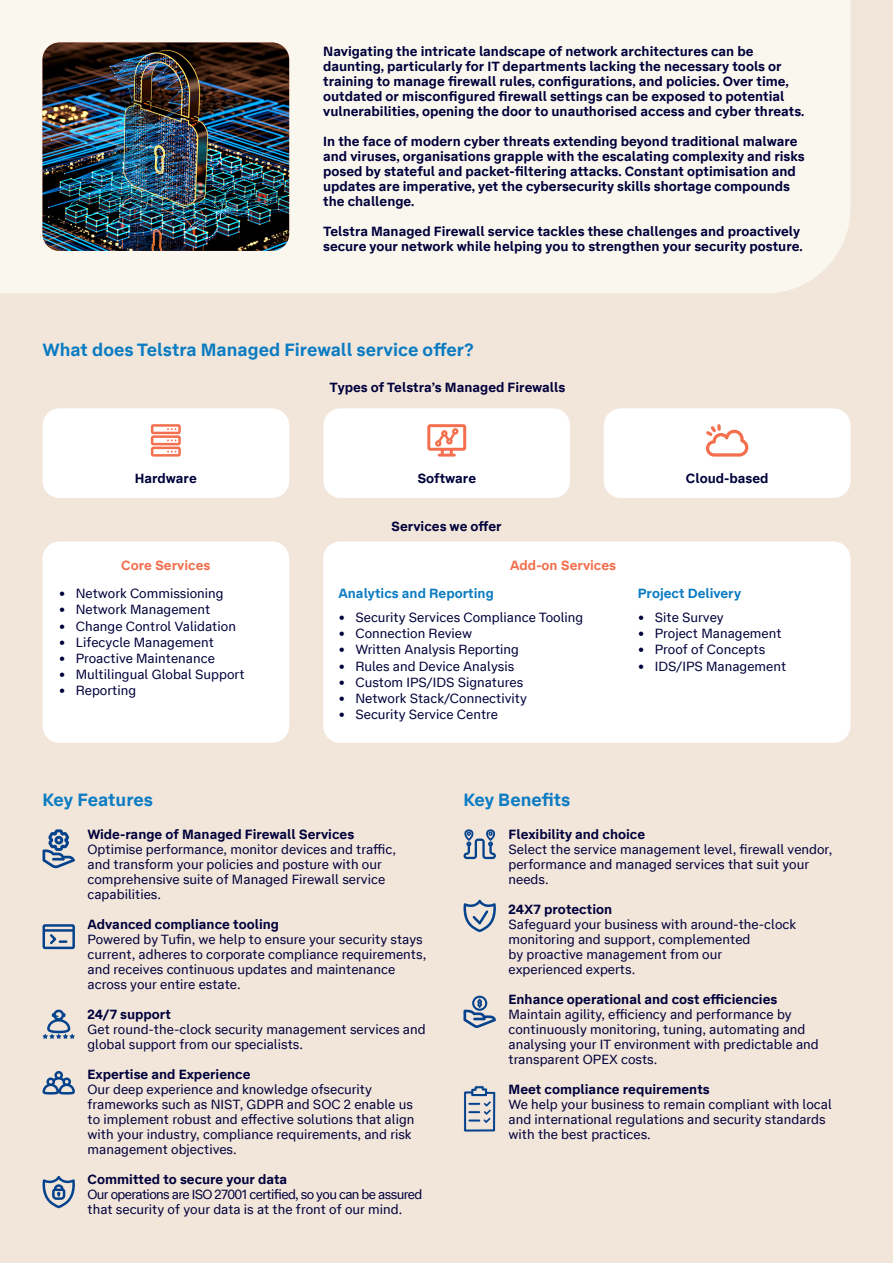
<style>
.page{position:relative;width:893px;height:1263px;background:#f2e6db}
.page>*{position:absolute;margin:0;border:0;box-sizing:border-box;transform-origin:0 0}
.Bullet_Text{font:700 18px "Telstra Text";color:#0b7cc2}
.Bullet_Text-2{font:13.5px/15px "Telstra Text";color:#00003b}
.Bullet_Text-3{font:700 13.5px/15px "Telstra Text";color:#00003b}
.Bullet_Text-4{font:13.5px/15px "Telstra Text";letter-spacing:-.045em;color:#00003b}
.Bullet_Text-5{font:700 13.5px "Telstra Text";color:#0b7cc2}
.Bullet_Text-6{font:700 13.5px "Telstra Text";color:#f36f4e}
</style>
<div class="page">
<div style="left:0;top:0;width:850px;height:293px;background:#faf7ee"></div>
<img style="left:43px;top:43px;width:246px;height:208px">
<div style="left:323px;top:541px;width:527px;height:202px;background:#fff;border-radius:17px"></div>
<svg style="left:43px;top:829px;width:32px;height:39px"></svg>
<svg style="left:43px;top:924px;width:32px;height:25px"></svg>
<svg style="left:42px;top:1009px;width:33px;height:30px"></svg>
<svg style="left:43px;top:1071px;width:32px;height:23px"></svg>
<svg style="left:42px;top:1176px;width:33px;height:32px"></svg>
<svg style="left:463px;top:829px;width:33px;height:30px"></svg>
<svg style="left:463px;top:900px;width:33px;height:32px"></svg>
<svg style="left:463px;top:996px;width:33px;height:32px"></svg>
<svg style="left:463px;top:1085px;width:33px;height:47px"></svg>
<div style="left:43px;top:408px;width:246px;height:90px;background:#fff;border-radius:17px"></div>
<div style="left:43px;top:541px;width:246px;height:202px;background:#fff;border-radius:17px"></div>
<svg style="left:151px;top:424px;width:30px;height:33px"></svg>
<div style="left:323px;top:408px;width:247px;height:90px;background:#fff;border-radius:17px"></div>
<svg style="left:427px;top:424px;width:39px;height:33px"></svg>
<div style="left:604px;top:408px;width:246px;height:90px;background:#fff;border-radius:17px"></div>
<svg style="left:706px;top:424px;width:42px;height:33px"></svg>
<p class="Bullet_Text-3" style="left:323px;top:43px;width:483px">Navigating the intricate landscape of network architectures can be daunting, particularly for IT departments lacking the necessary tools or training to manage firewall rules, configurations, and policies. Over time, outdated or misconfigured firewall settings can be exposed to potential vulnerabilities, opening the door to unauthorised access and cyber threats.</p>
<p class="Bullet_Text-3" style="left:323px;top:133px;width:483px">In the face of modern cyber threats extending beyond traditional malware and viruses, organisations grapple with the escalating complexity and risks posed by stateful and packet-filtering attacks. Constant optimisation and updates are imperative, yet the cybersecurity skills shortage compounds the challenge.</p>
<p class="Bullet_Text-3" style="left:323px;top:223px;width:481px">Telstra Managed Firewall service tackles these challenges and proactively secure your network while helping you to strengthen your security posture.</p>
<p class="Bullet_Text" style="left:43px;top:336px;width:433px">What does Telstra Managed Firewall service offer?</p>
<p class="Bullet_Text-3" style="left:330px;top:379px;width:237px">Types of Telstra’s Managed Firewalls</p>
<p class="Bullet_Text-3" style="left:135px;top:470px;width:64px">Hardware</p>
<p class="Bullet_Text-3" style="left:417px;top:470px;width:60px">Software</p>
<p class="Bullet_Text-3" style="left:686px;top:470px;width:84px">Cloud-based</p>
<p class="Bullet_Text-3" style="left:391px;top:518px;width:112px">Services we offer</p>
<p class="Bullet_Text-6" style="left:121px;top:555px;width:91px">Core Services</p>
<p class="Bullet_Text-6" style="left:510px;top:555px;width:107px">Add-on Services</p>
<p class="Bullet_Text-2" style="left:59px;top:585px;width:166px">• Network Commissioning</p>
<p class="Bullet_Text-2" style="left:59px;top:601px;width:153px">• Network Management</p>
<p class="Bullet_Text-2" style="left:59px;top:618px;width:179px">• Change Control Validation</p>
<p class="Bullet_Text-2" style="left:59px;top:634px;width:157px">• Lifecycle Management</p>
<p class="Bullet_Text-2" style="left:59px;top:650px;width:158px">• Proactive Maintenance</p>
<p class="Bullet_Text-2" style="left:59px;top:666px;width:187px">• Multilingual Global Support</p>
<p class="Bullet_Text-2" style="left:59px;top:682px;width:79px">• Reporting</p>
<p class="Bullet_Text-5" style="left:338px;top:583px;width:157px">Analytics and Reporting</p>
<p class="Bullet_Text-2" style="left:338px;top:609px;width:246px">• Security Services Compliance Tooling</p>
<p class="Bullet_Text-2" style="left:338px;top:625px;width:135px">• Connection Review</p>
<p class="Bullet_Text-2" style="left:338px;top:641px;width:182px">• Written Analysis Reporting</p>
<p class="Bullet_Text-2" style="left:338px;top:658px;width:177px">• Rules and Device Analysis</p>
<p class="Bullet_Text-2" style="left:338px;top:674px;width:186px">• Custom IPS/IDS Signatures</p>
<p class="Bullet_Text-2" style="left:338px;top:690px;width:190px">• Network Stack/Connectivity</p>
<p class="Bullet_Text-2" style="left:338px;top:706px;width:161px">• Security Service Centre</p>
<p class="Bullet_Text-5" style="left:638px;top:583px;width:105px">Project Delivery</p>
<p class="Bullet_Text-2" style="left:638px;top:609px;width:87px">• Site Survey</p>
<p class="Bullet_Text-2" style="left:638px;top:625px;width:145px">• Project Management</p>
<p class="Bullet_Text-2" style="left:638px;top:641px;width:129px">• Proof of Concepts</p>
<p class="Bullet_Text-2" style="left:638px;top:658px;width:150px">• IDS/IPS Management</p>
<p class="Bullet_Text" style="left:43px;top:786px;width:112px">Key Features</p>
<p class="Bullet_Text" style="left:463px;top:786px;width:108px">Key Benefits</p>
<p class="Bullet_Text-3" style="left:88px;top:826px;width:268px">Wide-range of Managed Firewall Services</p>
<p class="Bullet_Text-2" style="left:88px;top:841px;width:310px">Optimise performance, monitor devices and traffic, and transform your policies and posture with our comprehensive suite of Managed Firewall service capabilities.</p>
<p class="Bullet_Text-3" style="left:88px;top:916px;width:193px">Advanced compliance tooling</p>
<p class="Bullet_Text-2" style="left:88px;top:931px;width:340px">Powered by Tufin, we help to ensure your security stays current, adheres to corporate compliance requirements, and receives continuous updates and maintenance across your entire estate.</p>
<p class="Bullet_Text-3" style="left:88px;top:1006px;width:85px">24/7 support</p>
<p class="Bullet_Text-2" style="left:88px;top:1021px;width:340px">Get round-the-clock security management services and global support from our specialists.</p>
<p class="Bullet_Text-3" style="left:88px;top:1066px;width:164px">Expertise and Experience</p>
<p class="Bullet_Text-2" style="left:88px;top:1081px;width:328px">Our deep experience and knowledge ofsecurity frameworks such as NIST, GDPR and SOC 2 enable us to implement robust and effective solutions that align with your industry, compliance requirements, and risk management objectives.</p>
<p class="Bullet_Text-3" style="left:88px;top:1171px;width:201px">Committed to secure your data</p>
<p class="Bullet_Text-4" style="left:88px;top:1186px;width:336px">Our operations are ISO 27001 certified, so you can be assured that security of your data is at the front of our mind.</p>
<p class="Bullet_Text-3" style="left:508px;top:826px;width:138px">Flexibility and choice</p>
<p class="Bullet_Text-2" style="left:508px;top:841px;width:325px">Select the service management level, firewall vendor, performance and managed services that suit your needs.</p>
<p class="Bullet_Text-3" style="left:508px;top:901px;width:105px">24X7 protection</p>
<p class="Bullet_Text-2" style="left:508px;top:916px;width:289px">Safeguard your business with around-the-clock monitoring and support, complemented<br>by proactive management from our experienced experts.</p>
<p class="Bullet_Text-3" style="left:508px;top:991px;width:270px">Enhance operational and cost efficiencies</p>
<p class="Bullet_Text-2" style="left:508px;top:1006px;width:312px">Maintain agility, efficiency and performance by continuously monitoring, tuning, automating and analysing your IT environment with predictable and transparent OPEX costs.</p>
<p class="Bullet_Text-3" style="left:508px;top:1081px;width:203px">Meet compliance requirements</p>
<p class="Bullet_Text-2" style="left:508px;top:1096px;width:325px">We help your business to remain compliant with local and international regulations and security standards with the best practices.</p>
</div>
